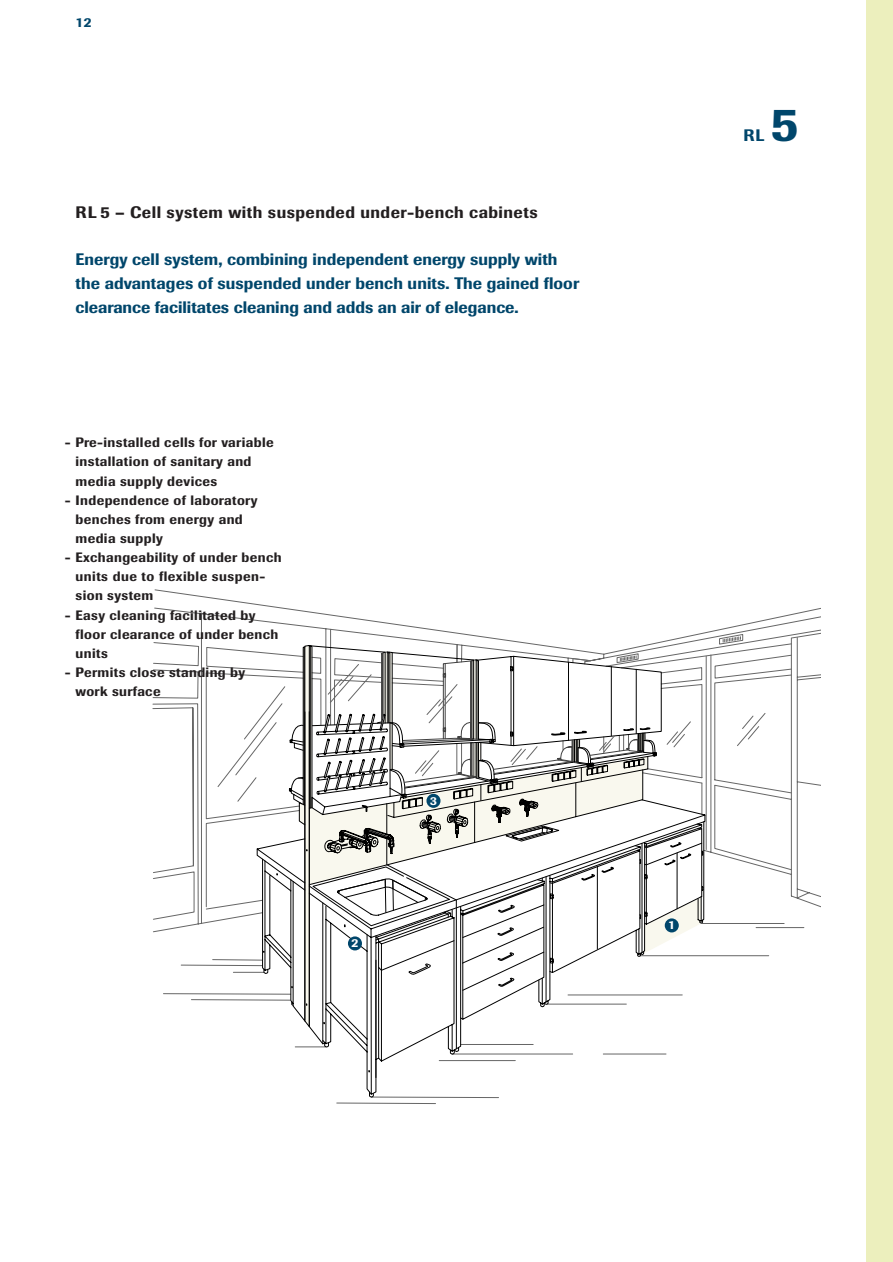
<style>
.page{position:relative;width:893px;height:1262px;background:#fff}
.page>*{position:absolute;margin:0;border:0;box-sizing:border-box;transform-origin:0 0}
.t1{font:500 48px "Imago";color:#00466b}
.t2{font:500 16.5px/23.9px "Imago";letter-spacing:.005em;color:#00466b}
.t3{font:500 16.5px "Imago";letter-spacing:.03em;color:#231f20}
.t4{font:500 13.5px/19.2px "Imago";letter-spacing:.03em;color:#231f20}
.t5{font:500 13.5px "Imago";color:#00466b}
.t6{font:500 12px "Imago";color:#fff}
</style>
<div class="page">
<svg style="left:153px;top:589px;width:667px;height:343px"></svg>
<svg style="left:163px;top:623px;width:657px;height:378px"></svg>
<hr style="left:640px;top:955px;width:128px;height:1px;background:#666">
<svg style="left:263px;top:645px;width:441px;height:410px"></svg>
<div style="left:664px;top:918px;width:14px;height:14px;background:#00466b;border-radius:50%"></div>
<div style="left:348px;top:936px;width:14px;height:14px;background:#00466b;border-radius:50%"></div>
<div style="left:426px;top:794px;width:14px;height:14px;background:#00466b;border-radius:50%"></div>
<div style="left:866px;top:0;width:26px;height:1261px;background:#ecefbd"></div>
<p class="t5" style="left:75px;top:18px;width:18px">12</p>
<p class="t3" style="left:75px;top:206px;width:463px">RL 5 – Cell system with suspended under-bench cabinets</p>
<p class="t2" style="left:75px;top:249px;width:505px">Energy cell system, combining independent energy supply with the advantages of suspended under bench units. The gained floor clearance facilitates cleaning and adds an air of elegance.</p>
<p class="t4" style="left:75px;top:434px;width:200px;text-indent:-11px">- Pre-installed cells for variable installation of sanitary and media supply devices</p>
<p class="t4" style="left:75px;top:492px;width:183px;text-indent:-11px">- Independence of laboratory benches from energy and media supply</p>
<p class="t4" style="left:75px;top:549px;width:207px;text-indent:-11px">- Exchangeability of under bench units due to flexible suspen&shy;sion system</p>
<p class="t4" style="left:75px;top:606px;width:204px;text-indent:-11px">- Easy cleaning facilitated by floor clearance of under bench units</p>
<p class="t4" style="left:75px;top:664px;width:171px;text-indent:-11px">- Permits close standing by work surface</p>
<p class="t6" style="left:351px;top:938px;width:8px">2</p>
<p class="t6" style="left:430px;top:796px;width:8px">3</p>
<h1 class="t1" style="left:770px;top:107px;width:29px">5</h1>
<p class="t2" style="left:743px;top:125px;width:23px">RL</p>
<p class="t6" style="left:668px;top:920px;width:8px">1</p>
</div>
